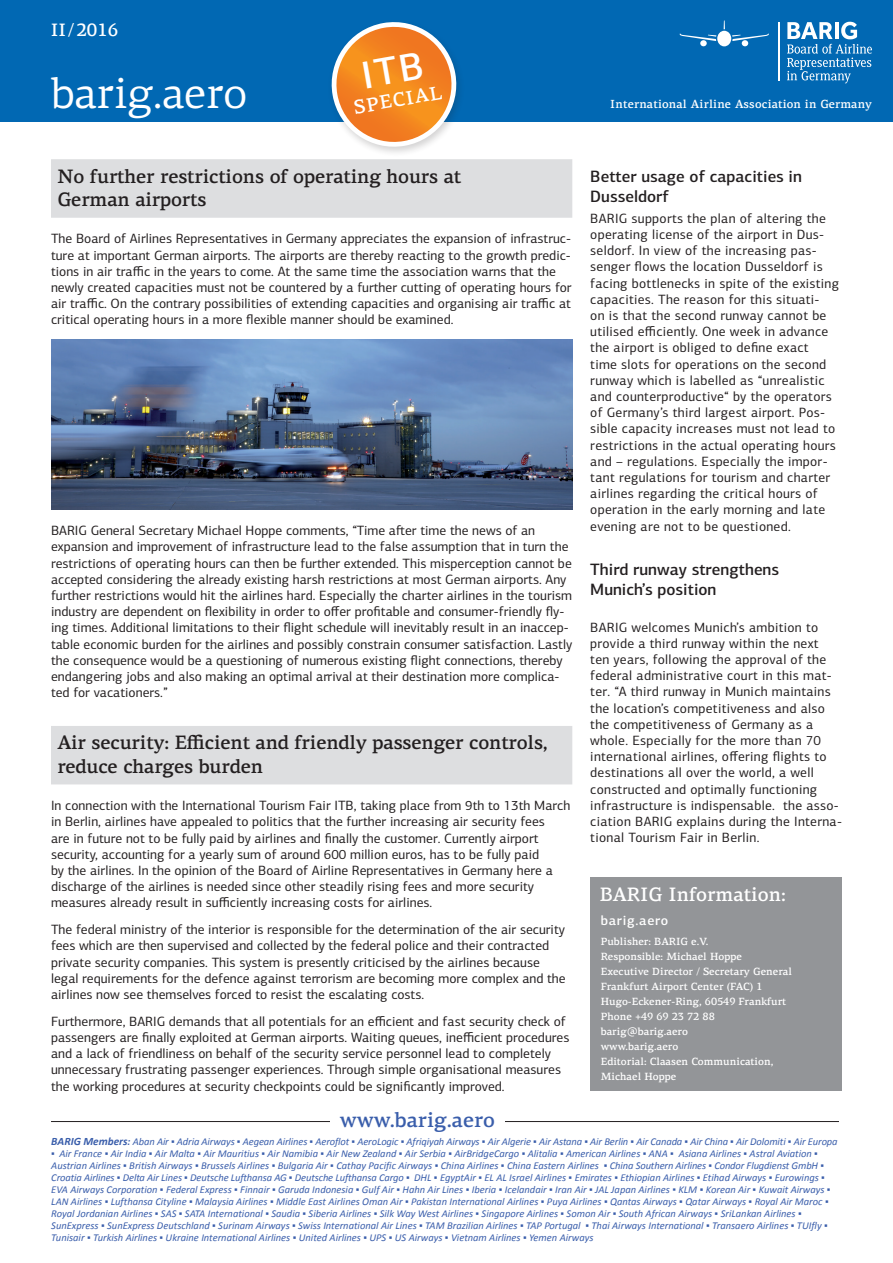
<style>
.page{position:relative;width:893px;height:1263px;background:#fff}
.page>*{position:absolute;margin:0;border:0;box-sizing:border-box;transform-origin:0 0}
.t1{font:43.5px "PF Centro Serif Pro";color:#fff}
.t2{font:500 21px "PF Centro Serif Pro";color:#3a5eab}
.t3{font:500 19.5px/23.4px "PF Centro Serif Pro";letter-spacing:-.01em;color:#231f20}
.t4{font:500 19.5px "PF Centro Serif Pro";color:#fff}
.t5{font:500 18px "PF Centro Serif Pro";color:#fff}
.t6{font:500 16.5px/19.8px "PF Centro Sans Pro";color:#231f20}
.t7{font:13.5px/16.2px "PF Centro Sans Pro";color:#231f20}
.t8{font:13.5px/16.2px "PF Centro Sans Pro";letter-spacing:.02em;color:#231f20}
.t9{font:500 13.5px "PF Centro Sans Pro";letter-spacing:.05em;color:#fff}
.t10{font:500 11.85px "PF Agora Serif Pro";letter-spacing:.015em;color:#fff}
.t11{font:italic 10.5px/12px "Calibri";color:#3a5eab}
.t12{font:500 10.5px/15px "PF Centro Serif Pro";color:#fff}
.s1{font-weight:700;font-size:11.25px}
.s2{font-weight:700}
</style>
<div class="page">
<div style="left:0;top:0;width:893px;height:121px;background:#0168b3"></div>
<hr style="left:778px;top:22px;width:1px;height:58px;background:#fff">
<svg style="left:787px;top:22px;width:85px;height:61px"></svg>
<div style="left:717px;top:31px;width:14px;height:15px;background:#fff;border-radius:50%"></div>
<div style="left:700px;top:40px;width:7px;height:6px;background:#fff;border-radius:50%"></div>
<svg style="left:680px;top:34px;width:36px;height:7px"></svg>
<svg style="left:732px;top:34px;width:37px;height:12px"></svg>
<hr style="left:51px;top:1121px;width:788px;height:1px;background:#231f20">
<div style="left:330px;top:1111px;width:175px;height:16px;background:#fff"></div>
<div style="left:327px;top:19px;width:139px;height:138px;background:#231f20;opacity:.2"></div>
<div style="left:51px;top:159px;width:521px;height:59px;background:#dddee0"></div>
<div style="left:51px;top:726px;width:521px;height:58px;background:#dddee0"></div>
<img style="left:51px;top:339px;width:521px;height:171px">
<div style="left:590px;top:877px;width:252px;height:214px;background:#939598"></div>
<svg style="left:329px;top:20px;width:130px;height:129px"></svg>
<h3 class="t5" style="left:51px;top:19px;width:69px">II /2016</h3>
<h1 class="t1" style="left:51px;top:67px;width:198px">barig.aero</h1>
<h3 class="t4" style="left:352px;top:96px;width:90px;rotate:-10deg">SPECIAL</h3>
<p class="t10" style="left:610px;top:96px;width:263px">International Airline Association in Germany</p>
<h3 class="t3" style="left:57px;top:164px;width:405px">No further restrictions of operating hours at<br>German airports</h3>
<p class="t7" style="left:51px;top:231px;width:522px">The Board of Airlines Representatives in Germany appreciates the expansion of infrastruc&shy;ture at important German airports. The airports are thereby reacting to the growth predic&shy;tions in air traffic in the years to come. At the same time the association warns that the newly created capacities must not be countered by a further cutting of operating hours for air traffic. On the contrary possibilities of extending capacities and organising air traffic at critical operating hours in a more flexible manner should be examined.</p>
<p class="t7" style="left:51px;top:522px;width:523px">BARIG General Secretary Michael Hoppe comments, “Time after time the news of an expansion and improvement of infrastructure lead to the false assumption that in turn the restrictions of operating hours can then be further extended. This misperception cannot be accepted considering the already existing harsh restrictions at most German airports. Any further restrictions would hit the airlines hard. Especially the charter airlines in the tourism industry are dependent on flexibility in order to offer profitable and consumer-friendly fly&shy;ing times. Additional limitations to their flight schedule will inevitably result in an inaccep&shy;table economic burden for the airlines and possibly constrain consumer satisfaction. Lastly the consequence would be a questioning of numerous existing flight connections, thereby endangering jobs and also making an optimal arrival at their destination more complica&shy;ted for vacationers.”</p>
<h3 class="t3" style="left:57px;top:731px;width:492px">Air security: Efficient and friendly passenger controls, reduce charges burden</h3>
<p class="t7" style="left:51px;top:797px;width:521px">In connection with the International Tourism Fair ITB, taking place from 9th to 13th March in Berlin, airlines have appealed to politics that the further increasing air security fees<br>are in future not to be fully paid by airlines and finally the customer. Currently airport security, accounting for a yearly sum of around 600 million euros, has to be fully paid<br>by the airlines. In the opinion of the Board of Airline Representatives in Germany here a discharge of the airlines is needed since other steadily rising fees and more security measures already result in sufficiently increasing costs for airlines.</p>
<p class="t7" style="left:51px;top:921px;width:516px">The federal ministry of the interior is responsible for the determination of the air security fees which are then supervised and collected by the federal police and their contracted private security companies. This system is presently criticised by the airlines because legal requirements for the defence against terrorism are becoming more complex and the airlines now see themselves forced to resist the escalating costs.</p>
<p class="t7" style="left:51px;top:1013px;width:520px">Furthermore, BARIG demands that all potentials for an efficient and fast security check of passengers are finally exploited at German airports. Waiting queues, inefficient procedures and a lack of friendliness on behalf of the security service personnel lead to completely unnecessary frustrating passenger experiences. Through simple organisational measures the working procedures at security checkpoints could be significantly improved.</p>
<h2 class="t2" style="left:340px;top:1107px;width:157px">www.barig.aero</h2>
<p class="t6" style="left:590px;top:167px;width:213px">Better usage of capacities in<br>Dusseldorf</p>
<p class="t8" style="left:590px;top:210px;width:250px">BARIG supports the plan of altering the operating license of the airport in Dus&shy;seldorf. In view of the increasing pas&shy;senger flows the location Dusseldorf is facing bottlenecks in spite of the existing capacities. The reason for this situati-<br>on is that the second runway cannot be utilised efficiently. One week in advance the airport is obliged to define exact<br>time slots for operations on the second runway which is labelled as “unrealistic and counterproductive“ by the operators of Germany’s third largest airport. Pos&shy;sible capacity increases must not lead to restrictions in the actual operating hours and – regulations. Especially the impor&shy;tant regulations for tourism and charter airlines regarding the critical hours of operation in the early morning and late evening are not to be questioned.</p>
<p class="t6" style="left:590px;top:559px;width:190px">Third runway strengthens<br>Munich’s position</p>
<p class="t8" style="left:590px;top:619px;width:253px">BARIG welcomes Munich’s ambition to provide a third runway within the next<br>ten years, following the approval of the federal administrative court in this mat&shy;ter. “A third runway in Munich maintains the location’s competitiveness and also the competitiveness of Germany as a whole. Especially for the more than 70 international airlines, offering flights to destinations all over the world, a well constructed and optimally functioning infrastructure is indispensable. the asso&shy;ciation BARIG explains during the Interna&shy;tional Tourism Fair in Berlin.</p>
<h3 class="t4" style="left:600px;top:882px;width:188px">BARIG Information:</h3>
<p class="t9" style="left:601px;top:912px;width:69px">barig.aero</p>
<p class="t12" style="left:601px;top:934px;width:193px">Publisher: BARIG e.V.<br>Responsible: Michael Hoppe<br>Executive Director / Secretary General<br>Frankfurt Airport Center (FAC) 1<br>Hugo-Eckener-Ring, 60549 Frankfurt<br>Phone +49 69 23 72 88 barig@barig.aero<br>www.barig.aero<br>Editorial: Claasen Communication,<br>Michael Hoppe</p>
<p class="t11" style="left:51px;top:1135px;width:788px"><span class="s1">BARIG Members</span><span class="s2">:</span> Aban Air ▪ Adria Airways ▪ Aegean Airlines ▪ Aeroflot ▪ AeroLogic ▪ Afriqiyah Airways ▪ Air Algerie ▪ Air Astana ▪ Air Berlin ▪ Air Canada ▪ Air China ▪ Air Dolomiti ▪ Air Europa</p>
<p class="t11" style="left:51px;top:1147px;width:781px">▪ Air France ▪ Air India ▪ Air Malta ▪ Air Mauritius ▪ Air Namibia ▪ Air New Zealand ▪ Air Serbia ▪ AirBridgeCargo ▪ Alitalia ▪ American Airlines ▪ ANA ▪ Asiana Airlines ▪ Astral Aviation ▪ Austrian Airlines ▪ British Airways ▪ Brussels Airlines ▪ Bulgaria Air ▪ Cathay Pacific Airways ▪ China Airlines ▪ China Eastern Airlines ▪ China Southern Airlines ▪ Condor Flugdienst GmbH ▪ Croatia Airlines ▪ Delta Air Lines ▪ Deutsche Lufthansa AG ▪ Deutsche Lufthansa Cargo ▪ DHL ▪ EgyptAir ▪ EL AL Israel Airlines ▪ Emirates ▪ Ethiopian Airlines ▪ Etihad Airways ▪ Eurowings ▪ EVA Airways Corporation ▪ Federal Express ▪ Finnair ▪ Garuda Indonesia ▪ Gulf Air ▪ Hahn Air Lines ▪ Iberia ▪ Icelandair ▪ Iran Air ▪ JAL Japan Airlines <span class="s2">▪</span> KLM ▪ Korean Air ▪ Kuwait Airways ▪ LAN Airlines ▪ Lufthansa Cityline ▪ Malaysia Airlines ▪ Middle East Airlines Oman Air ▪ Pakistan International Airlines ▪ Puya Airlines ▪ Qantas Airways ▪ Qatar Airways ▪ Royal Air Maroc ▪ Royal Jordanian Airlines ▪ SAS ▪ SATA International ▪ Saudia ▪ Siberia Airlines ▪ Silk Way West Airlines ▪ Singapore Airlines ▪ Somon Air ▪ South African Airways ▪ SriLankan Airlines ▪ SunExpress ▪ SunExpress Deutschland ▪ Surinam Airways ▪ Swiss International Air Lines ▪ TAM Brazilian Airlines ▪ TAP Portugal ▪ Thai Airways International ▪ Transaero Airlines ▪ TUIfly ▪ Tunisair ▪ Turkish Airlines ▪ Ukraine International Airlines ▪ United Airlines ▪ UPS ▪ US Airways ▪ Vietnam Airlines ▪ Yemen Airways</p>
</div>
